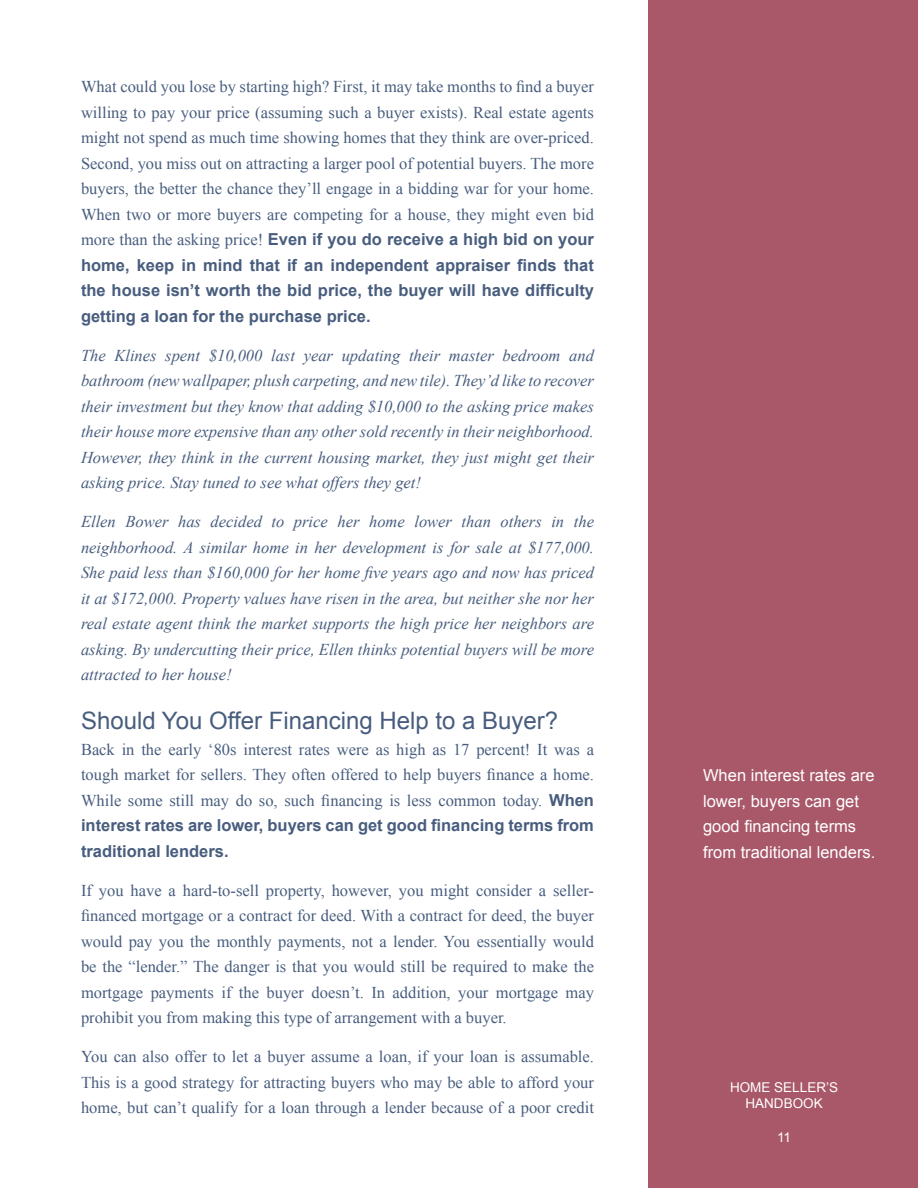
<style>
.page{position:relative;width:918px;height:1188px;background:#fff}
.page>*{position:absolute;margin:0;border:0;box-sizing:border-box;transform-origin:0 0}
.h3{font:24px "Arial";color:#485d7e}
.p{font:16.5px/25.5px "Times New Roman";color:#485d7e;text-align:justify}
.p-2{font:italic 16.5px/25.5px "Times New Roman";color:#485d7e;text-align:justify}
.p_1{font:16.5px/25.5px "Times New Roman";color:#485d7e;text-align:justify}
.p_1-2{font:16.5px/25.5px "Arial";color:#fff}
.t1{font:13.5px/16.5px "Arial";color:#fff;text-align:center}
.s1{font-family:"Arial";font-weight:700}
</style>
<div class="page">
<div style="left:648px;top:0;width:270px;height:1188px;background:#a85868"></div>
<p class="p" style="left:81px;top:74px;width:515px">What could you lose by starting high? First, it may take months to find a buyer willing to pay your price (assuming such a buyer exists). Real estate agents might not spend as much time showing homes that they think are over-priced.<br>Second, you miss out on attracting a larger pool of potential buyers. The more buyers, the better the chance they’ll engage in a bidding war for your home.<br>When two or more buyers are competing for a house, they might even bid more than the asking price! <span class="s1">Even if you do receive a high bid on your home, keep in mind that if an independent appraiser finds that the house isn’t worth the bid price, the buyer will have difficulty getting a loan for the purchase price.</span></p>
<p class="p-2" style="left:81px;top:342px;width:515px">The Klines spent $10,000 last year updating their master bedroom and bathroom (new wallpaper, plush carpeting, and new tile). They’d like to recover their investment but they know that adding $10,000 to the asking price makes their house more expensive than any other sold recently in their neighborhood.<br>However, they think in the current housing market, they just might get their asking price. Stay tuned to see what offers they get!</p>
<p class="p-2" style="left:81px;top:509px;width:515px">Ellen Bower has decided to price her home lower than others in the neighborhood. A similar home in her development is for sale at $177,000.<br>She paid less than $160,000 for her home five years ago and now has priced it at $172,000. Property values have risen in the area, but neither she nor her real estate agent think the market supports the high price her neighbors are asking. By undercutting their price, Ellen thinks potential buyers will be more attracted to her house!</p>
<p class="h3" style="left:81px;top:705px;width:479px">Should You Offer Financing Help to a Buyer?</p>
<p class="p_1" style="left:81px;top:736px;width:515px">Back in the early ‘80s interest rates were as high as 17 percent! It was a tough market for sellers. They often offered to help buyers finance a home.<br>While some still may do so, such financing is less common today. <span class="s1">When interest rates are lower, buyers can get good financing terms from traditional lenders.</span></p>
<p class="p" style="left:81px;top:877px;width:515px">If you have a hard-to-sell property, however, you might consider a seller&shy;financed mortgage or a contract for deed. With a contract for deed, the buyer would pay you the monthly payments, not a lender. You essentially would be the “lender.” The danger is that you would still be required to make the mortgage payments if the buyer doesn’t. In addition, your mortgage may prohibit you from making this type of arrangement with a buyer.</p>
<p class="p" style="left:81px;top:1044px;width:515px">You can also offer to let a buyer assume a loan, if your loan is assumable.<br>This is a good strategy for attracting buyers who may be able to afford your home, but can’t qualify for a loan through a lender because of a poor credit</p>
<p class="p_1-2" style="left:703px;top:763px;width:174px">When interest rates are lower, buyers can get good financing terms from traditional lenders.</p>
<p class="t1" style="left:730px;top:1079px;width:110px">HOME SELLER’S<br>HANDBOOK</p>
<p class="t1" style="left:777px;top:1129px;width:16px">11</p>
</div>
